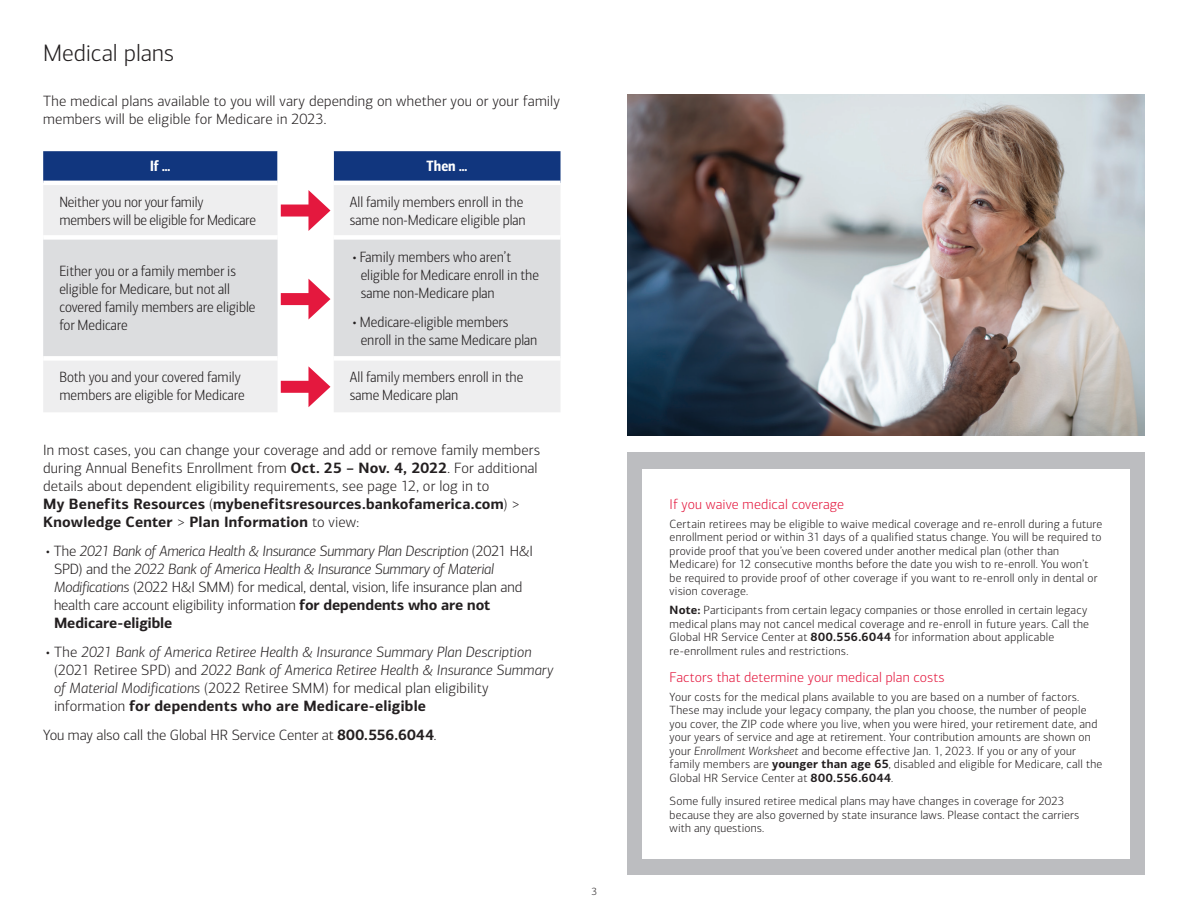
<style>
.page{position:relative;width:1188px;height:918px;background:#fff}
.page>*{position:absolute;margin:0;border:0;box-sizing:border-box;transform-origin:0 0}
.t1{font:300 24px "Connections";color:#231f20}
.t2{font:300 15px/18px "Connections";letter-spacing:.005em;color:#231f20}
.t3{font:300 15px/18px "Connections Cond";color:#231f20}
.t4{font:italic 300 15px/18px "Connections";letter-spacing:.005em;color:#231f20}
.t5{font:15px "Connections Cond Bld";color:#fff}
.t6{font:300 14.25px "Connections";letter-spacing:.01em;color:#e4183e}
.t7{font:300 12px/13.5px "Connections";letter-spacing:.015em;color:#231f20}
.t8{font:300 10.5px "Connections";color:#231f20}
.s1{font-weight:700}
.s2{font-style:italic}
.s3{font-style:normal}
.s4{font-weight:700;font-style:normal}
</style>
<div class="page">
<div style="left:43px;top:361px;width:517px;height:51px;background:#eeeeef"></div>
<svg style="left:43px;top:151px;width:518px;height:206px;background:#cbcdd8"></svg>
<div style="left:281px;top:381px;width:36px;height:12px;background:#e4183e"></div>
<svg style="left:308px;top:366px;width:22px;height:41px"></svg>
<img style="left:627px;top:94px;width:518px;height:341px">
<div style="left:627px;top:452px;width:518px;height:423px;background:#bcbdc0"></div>
<div style="left:643px;top:470px;width:487px;height:390px;background:#fff"></div>
<h1 class="t1" style="left:43px;top:39px;width:132px">Medical plans</h1>
<p class="t2" style="left:43px;top:92px;width:518px">The medical plans available to you will vary depending on whether you or your family members will be eligible for Medicare in 2023.</p>
<p class="t5" style="left:150px;top:157px;width:22px">If …</p>
<p class="t5" style="left:427px;top:157px;width:42px">Then …</p>
<p class="t3" style="left:59px;top:193px;width:198px">Neither you nor your family members will be eligible for Medicare</p>
<p class="t3" style="left:350px;top:193px;width:177px">All family members enroll in the same non-Medicare eligible plan</p>
<p class="t3" style="left:59px;top:263px;width:198px">Either you or a family member is eligible for Medicare, but not all covered family members are eligible for Medicare</p>
<p class="t3" style="left:361px;top:248px;width:180px;text-indent:-8px">• Family members who aren’t eligible for Medicare enroll in the same non-Medicare plan</p>
<p class="t3" style="left:361px;top:313px;width:178px;text-indent:-8px">• Medicare-eligible members enroll in the same Medicare plan</p>
<p class="t3" style="left:59px;top:368px;width:187px">Both you and your covered family members are eligible for Medicare</p>
<p class="t3" style="left:350px;top:368px;width:175px">All family members enroll in the same Medicare plan</p>
<p class="t2" style="left:43px;top:442px;width:499px">In most cases, you can change your coverage and add or remove family members during Annual Benefits Enrollment from <span class="s1">Oct. 25 – Nov. 4, 2022</span>. For additional details about dependent eligibility requirements, see page 12, or log in to<br><span class="s1">My Benefits Resources</span> (<span class="s1">mybenefitsresources.bankofamerica.com</span>) &gt; <span class="s1">Knowledge Center</span> &gt; <span class="s1">Plan Information</span> to view:</p>
<p class="t2" style="left:54px;top:542px;width:481px;text-indent:-8px">• The <span class="s2">2021 Bank of America Health &amp; Insurance Summary Plan Description</span> (2021 H&amp;I SPD) and the <span class="s2">2022 Bank of America Health &amp; Insurance Summary of Material Modifications</span> (2022 H&amp;I SMM) for medical, dental, vision, life insurance plan and health care account eligibility information <span class="s1">for dependents who are not Medicare-eligible</span></p>
<p class="t4" style="left:54px;top:643px;width:501px;text-indent:-8px"><span class="s3">• The</span> 2021 Bank of America Retiree Health &amp; Insurance Summary Plan Description <span class="s3">(2021 Retiree SPD) and</span> 2022 Bank of America Retiree Health &amp; Insurance Summary of Material Modifications <span class="s3">(2022 Retiree SMM) for medical plan eligibility information</span> <span class="s4">for dependents who are Medicare-eligible</span></p>
<p class="t2" style="left:43px;top:726px;width:395px">You may also call the Global HR Service Center at <span class="s1">800.556.6044</span>.</p>
<p class="t8" style="left:591px;top:885px;width:7px">3</p>
<p class="t6" style="left:670px;top:496px;width:176px">If you waive medical coverage</p>
<p class="t7" style="left:670px;top:517px;width:434px">Certain retirees may be eligible to waive medical coverage and re-enroll during a future enrollment period or within 31 days of a qualified status change. You will be required to provide proof that you’ve been covered under another medical plan (other than Medicare) for 12 consecutive months before the date you wish to re-enroll. You won’t be required to provide proof of other coverage if you want to re-enroll only in dental or vision coverage.</p>
<p class="t7" style="left:670px;top:603px;width:421px"><span class="s1">Note:</span> Participants from certain legacy companies or those enrolled in certain legacy medical plans may not cancel medical coverage and re-enroll in future years. Call the Global HR Service Center at <span class="s1">800.556.6044</span> for information about applicable re-enrollment rules and restrictions.</p>
<p class="t6" style="left:670px;top:669px;width:277px">Factors that determine your medical plan costs</p>
<p class="t7" style="left:670px;top:690px;width:434px">Your costs for the medical plans available to you are based on a number of factors.<br>These may include your legacy company, the plan you choose, the number of people you cover, the ZIP code where you live, when you were hired, your retirement date, and your years of service and age at retirement. Your contribution amounts are shown on your <span class="s2">Enrollment Worksheet</span> and become effective Jan. 1, 2023. If you or any of your family members are <span class="s1">younger than age 65</span>, disabled and eligible for Medicare, call the Global HR Service Center at <span class="s1">800.556.6044</span>.</p>
<p class="t7" style="left:670px;top:795px;width:411px">Some fully insured retiree medical plans may have changes in coverage for 2023 because they are also governed by state insurance laws. Please contact the carriers with any questions.</p>
</div>
